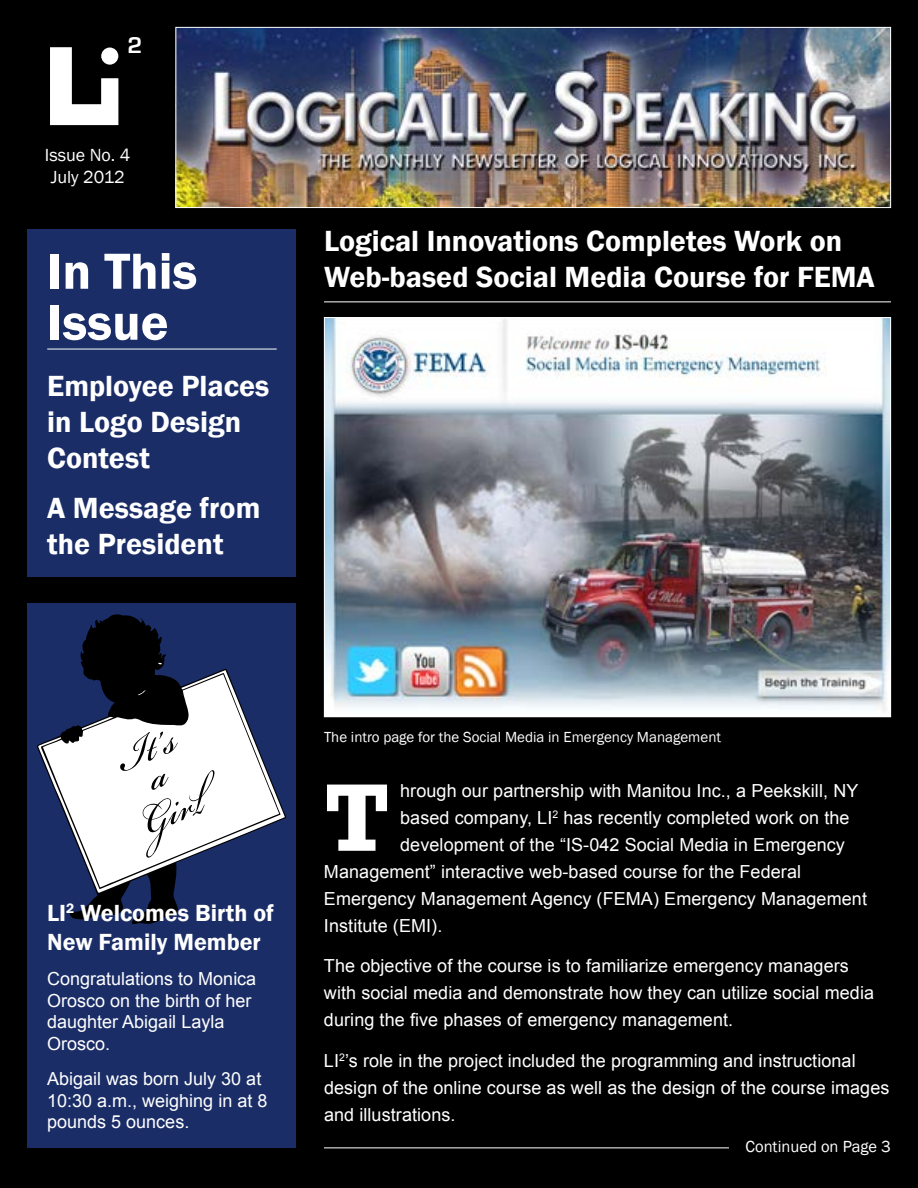
<style>
.page{position:relative;width:918px;height:1188px;background:#000}
.page>*{position:absolute;margin:0;border:0;box-sizing:border-box;transform-origin:0 0}
.t1{font:700 97.5px "Rockwell";color:#fff}
.t2{font:61.5px "Bickham Script Pro";color:#000}
.t3{font:600 52.5px "Franklin Gothic";color:#fff}
.t4{font:600 30px/36px "Franklin Gothic";color:#fff}
.t5{font:600 24px/28.8px "Franklin Gothic";color:#fff}
.t6{font:700 23.7px "Eurostile";color:#fff}
.t7{font:18px/21.6px "Arial";letter-spacing:.005em;color:#fff}
.t8{font:18px/21.6px "Franklin Gothic";color:#fff;text-align:center}
.t9{font:16.5px "Franklin Gothic";color:#fff}
.t10{font:15px "Franklin Gothic";color:#fff}
</style>
<div class="page">
<img style="left:178px;top:29px;width:711px;height:177px">
<div style="left:176px;top:27px;width:715px;height:181px;border:1px solid #fff"></div>
<svg style="left:50px;top:47px;width:68px;height:78px"></svg>
<div style="left:101px;top:48px;width:17px;height:17px;background:#fff;border-radius:50%"></div>
<div style="left:28px;top:230px;width:268px;height:347px;background:#1a2d67"></div>
<div style="left:28px;top:603px;width:268px;height:545px;background:#1a2d67"></div>
<img style="left:326px;top:319px;width:563px;height:396px">
<hr style="left:324px;top:302px;width:567px;height:1px;background:#fff">
<hr style="left:47px;top:349px;width:230px;height:1px;background:#fff">
<svg style="left:37px;top:614px;width:249px;height:309px"></svg>
<svg style="left:38px;top:670px;width:247px;height:223px"></svg>
<svg style="left:43px;top:674px;width:236px;height:213px;fill:#fff"></svg>
<svg style="left:138px;top:690px;width:8px;height:6px"></svg>
<svg style="left:82px;top:717px;width:32px;height:13px"></svg>
<hr style="left:324px;top:1148px;width:405px;height:1px;background:#fff">
<svg style="left:148px;top:773px;width:23px;height:17px"></svg>
<h3 class="t6" style="left:127px;top:33px;width:16px">2</h3>
<p class="t8" style="left:45px;top:145px;width:87px">Issue No. 4<br>July 2012</p>
<h3 class="t3" style="left:47px;top:239px;width:152px">In This</h3>
<h3 class="t3" style="left:47px;top:290px;width:123px">Issue</h3>
<h3 class="t4" style="left:47px;top:368px;width:224px">Employee Places in Logo Design<br>Contest</h3>
<h3 class="t4" style="left:47px;top:490px;width:215px">A Message from the President</h3>
<h3 class="t4" style="left:324px;top:223px;width:520px">Logical Innovations Completes Work on</h3>
<h3 class="t4" style="left:324px;top:259px;width:552px">Web-based Social Media Course for FEMA</h3>
<h2 class="t2" style="left:101px;top:718px;width:62px;rotate:-22deg">It’s</h2>
<h2 class="t2" style="left:125px;top:782px;width:66px;rotate:-22deg">Girl</h2>
<h3 class="t5" style="left:47px;top:899px;width:228px">LI<sup>2</sup> Welcomes Birth of<br>New Family Member</h3>
<p class="t7" style="left:47px;top:968px;width:211px">Congratulations to Monica<br>Orosco on the birth of her daughter Abigail Layla<br>Orosco.</p>
<p class="t7" style="left:47px;top:1068px;width:222px">Abigail was born July 30 at<br>10:30 a.m., weighing in at 8 pounds 5 ounces.</p>
<p class="t10" style="left:324px;top:727px;width:399px">The intro page for the Social Media in Emergency Management</p>
<h1 class="t1" style="left:324px;top:759px;width:68px">T</h1>
<p class="t7" style="left:400px;top:780px;width:460px">hrough our partnership with Manitou Inc., a Peekskill, NY</p>
<p class="t7" style="left:400px;top:807px;width:451px">based company, LI<sup>2</sup> has recently completed work on the</p>
<p class="t7" style="left:400px;top:834px;width:446px">development of the “IS-042 Social Media in Emergency</p>
<p class="t7" style="left:324px;top:861px;width:479px">Management” interactive web-based course for the Federal</p>
<p class="t7" style="left:324px;top:888px;width:545px">Emergency Management Agency (FEMA) Emergency Management</p>
<p class="t7" style="left:324px;top:915px;width:120px">Institute (EMI).</p>
<p class="t7" style="left:324px;top:953px;width:552px;line-height:27px">The objective of the course is to familiarize emergency managers with social media and demonstrate how they can utilize social media during the five phases of emergency management.</p>
<p class="t7" style="left:324px;top:1047px;width:567px;line-height:27px">LI<sup>2</sup>’s role in the project included the programming and instructional design of the online course as well as the design of the course images and illustrations.</p>
<p class="t9" style="left:746px;top:1136px;width:147px">Continued on Page 3</p>
</div>
